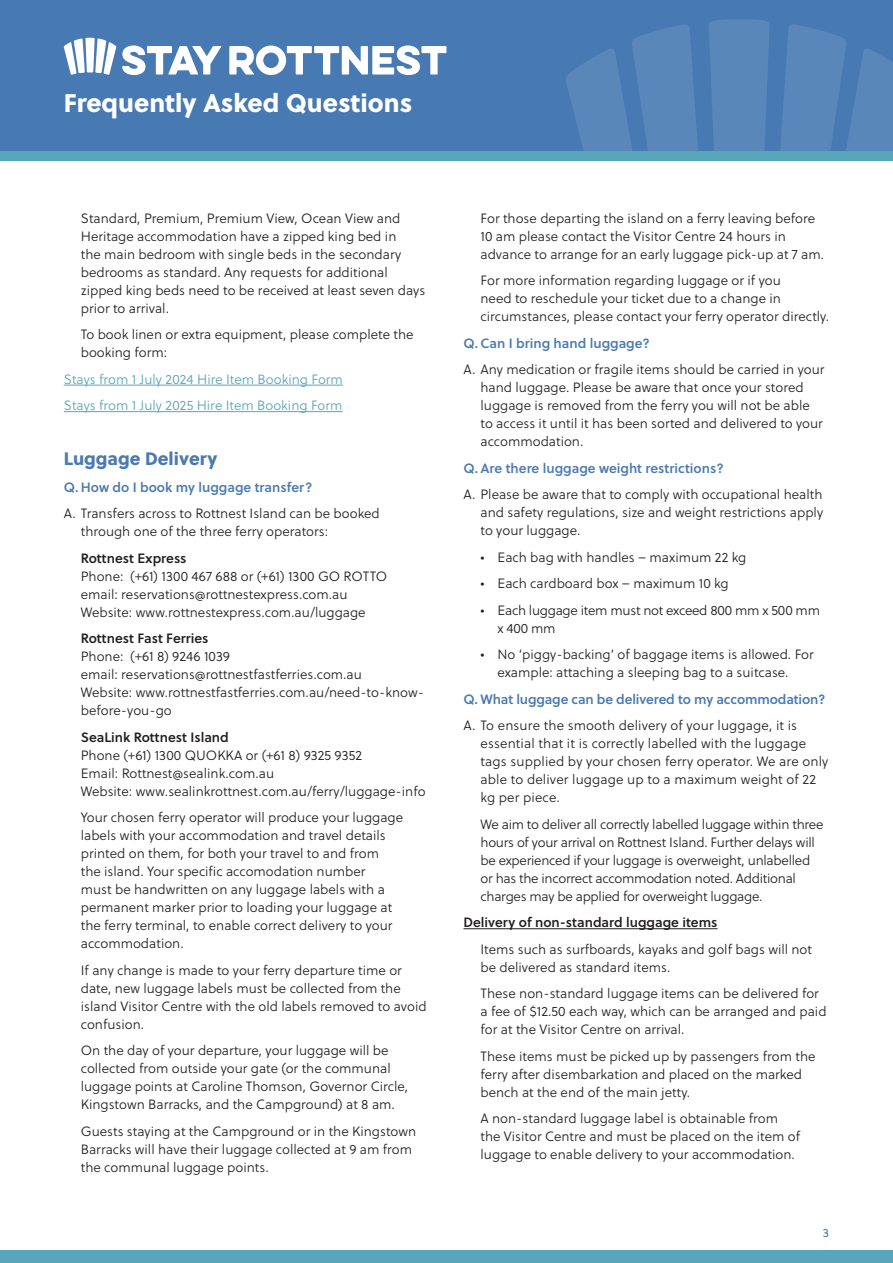
<style>
.page{position:relative;width:893px;height:1263px;background:#fff}
.page>*{position:absolute;margin:0;border:0;box-sizing:border-box;transform-origin:0 0}
.t1{font:25.5px "Soleil Xb";color:#fff}
.t2{font:18px "Soleil Xb";color:#4a7ab1}
.t3{font:13.5px/18px "Soleil Lt";color:#231f20}
.t4{font:13.5px/18px "Soleil Lt";letter-spacing:-.02em;color:#231f20}
.t5{font:13.5px "Soleil Sb";color:#4a7ab1}
.t6{font:13.5px "Soleil Sb";color:#231f20}
.t7{font:13.5px/26.5px "Soleil Lt";color:#57a6ba}
.t8{font:12px "Soleil";color:#477ab3}
</style>
<div class="page">
<div style="left:0;top:0;width:893px;height:151px;background:#477ab3"></div>
<svg style="left:566px;top:19px;width:327px;height:132px"></svg>
<div style="left:0;top:151px;width:893px;height:10px;background:#57a6ba"></div>
<svg style="left:122px;top:45px;width:99px;height:30px"></svg>
<svg style="left:229px;top:46px;width:217px;height:29px"></svg>
<svg style="left:64px;top:38px;width:52px;height:37px"></svg>
<div style="left:0;top:1250px;width:893px;height:13px;background:#57a6ba"></div>
<hr style="left:64px;top:385px;width:279px;height:1px;background:#57a6ba">
<hr style="left:64px;top:411px;width:279px;height:1px;background:#57a6ba">
<hr style="left:463px;top:928px;width:254px;height:1px;background:#231f20">
<h1 class="t1" style="left:64px;top:83px;width:350px">Frequently Asked Questions</h1>
<p class="t3" style="left:81px;top:209px;width:346px">Standard, Premium, Premium View, Ocean View and Heritage accommodation have a zipped king bed in<br>the main bedroom with single beds in the secondary bedrooms as standard. Any requests for additional zipped king beds need to be received at least seven days prior to arrival.</p>
<p class="t3" style="left:81px;top:325px;width:334px">To book linen or extra equipment, please complete the booking form:</p>
<p class="t7" style="left:64px;top:366px;width:281px">Stays from 1 July 2024 Hire Item Booking Form<br>Stays from 1 July 2025 Hire Item Booking Form</p>
<h2 class="t2" style="left:64px;top:444px;width:155px">Luggage Delivery</h2>
<p class="t5" style="left:64px;top:476px;width:250px">Q. How do I book my luggage transfer?</p>
<p class="t3" style="left:81px;top:504px;width:300px;text-indent:-17px">A. Transfers across to Rottnest Island can be booked through one of the three ferry operators:</p>
<p class="t6" style="left:81px;top:547px;width:107px">Rottnest Express</p>
<p class="t3" style="left:81px;top:567px;width:308px">Phone: (+61) 1300 467 688 or (+61) 1300 GO ROTTO email: reservations@rottnestexpress.com.au<br>Website: www.rottnestexpress.com.au/luggage</p>
<p class="t6" style="left:81px;top:628px;width:129px">Rottnest Fast Ferries</p>
<p class="t3" style="left:81px;top:647px;width:345px">Phone: (+61 8) 9246 1039<br>email: reservations@rottnestfastferries.com.au<br>Website: www.rottnestfastferries.com.au/need-to-know&shy;before-you-go</p>
<p class="t6" style="left:81px;top:726px;width:150px">SeaLink Rottnest Island</p>
<p class="t3" style="left:81px;top:746px;width:346px">Phone (+61) 1300 QUOKKA or (+61 8) 9325 9352<br>Email: Rottnest@sealink.com.au<br>Website: www.sealinkrottnest.com.au/ferry/luggage-info</p>
<p class="t3" style="left:81px;top:808px;width:324px">Your chosen ferry operator will produce your luggage labels with your accommodation and travel details printed on them, for both your travel to and from<br>the island. Your specific accomodation number<br>must be handwritten on any luggage labels with a permanent marker prior to loading your luggage at the ferry terminal, to enable correct delivery to your accommodation.</p>
<p class="t3" style="left:81px;top:961px;width:347px">If any change is made to your ferry departure time or date, new luggage labels must be collected from the island Visitor Centre with the old labels removed to avoid confusion.</p>
<p class="t3" style="left:81px;top:1041px;width:329px">On the day of your departure, your luggage will be collected from outside your gate (or the communal luggage points at Caroline Thomson, Governor Circle, Kingstown Barracks, and the Campground) at 8 am.</p>
<p class="t3" style="left:81px;top:1122px;width:337px">Guests staying at the Campground or in the Kingstown<br>Barracks will have their luggage collected at 9 am from the communal luggage points.</p>
<p class="t3" style="left:480px;top:209px;width:345px">For those departing the island on a ferry leaving before<br>10 am please contact the Visitor Centre 24 hours in advance to arrange for an early luggage pick-up at 7 am.</p>
<p class="t3" style="left:480px;top:271px;width:350px">For more information regarding luggage or if you<br>need to reschedule your ticket due to a change in circumstances, please contact your ferry operator directly.</p>
<p class="t5" style="left:463px;top:333px;width:188px">Q. Can I bring hand luggage?</p>
<p class="t3" style="left:480px;top:360px;width:346px;text-indent:-17px">A. Any medication or fragile items should be carried in your hand luggage. Please be aware that once your stored luggage is removed from the ferry you will not be able to access it until it has been sorted and delivered to your accommodation.</p>
<p class="t5" style="left:463px;top:458px;width:262px">Q. Are there luggage weight restrictions?</p>
<p class="t3" style="left:480px;top:485px;width:344px;text-align:justify;text-indent:-17px">A. Please be aware that to comply with occupational health and safety regulations, size and weight restrictions apply to your luggage.</p>
<p class="t3" style="left:480px;top:548px;width:267px">• Each bag with handles – maximum 22 kg</p>
<p class="t3" style="left:480px;top:574px;width:250px">• Each cardboard box – maximum 10 kg</p>
<p class="t4" style="left:497px;top:601px;width:324px;text-indent:-17px">• Each luggage item must not exceed 800 mm x 500 mm x 400 mm</p>
<p class="t3" style="left:497px;top:645px;width:318px;text-indent:-17px">• No ‘piggy-backing’ of baggage items is allowed. For example: attaching a sleeping bag to a suitcase.</p>
<p class="t5" style="left:463px;top:689px;width:364px">Q. What luggage can be delivered to my accommodation?</p>
<p class="t3" style="left:480px;top:716px;width:349px;text-indent:-17px">A. To ensure the smooth delivery of your luggage, it is essential that it is correctly labelled with the luggage tags supplied by your chosen ferry operator. We are only able to deliver luggage up to a maximum weight of 22 kg per piece.</p>
<p class="t4" style="left:480px;top:815px;width:344px">We aim to deliver all correctly labelled luggage within three hours of your arrival on Rottnest Island. Further delays will be experienced if your luggage is overweight, unlabelled or has the incorrect accommodation noted. Additional charges may be applied for overweight luggage.</p>
<p class="t6" style="left:463px;top:912px;width:256px">Delivery of non-standard luggage items</p>
<p class="t3" style="left:480px;top:940px;width:333px">Items such as surfboards, kayaks and golf bags will not be delivered as standard items.</p>
<p class="t3" style="left:480px;top:984px;width:348px">These non-standard luggage items can be delivered for a fee of $12.50 each way, which can be arranged and paid for at the Visitor Centre on arrival.</p>
<p class="t3" style="left:480px;top:1047px;width:337px">These items must be picked up by passengers from the ferry after disembarkation and placed on the marked bench at the end of the main jetty.</p>
<p class="t3" style="left:480px;top:1109px;width:321px">A non-standard luggage label is obtainable from the Visitor Centre and must be placed on the item of luggage to enable delivery to your accommodation.</p>
<p class="t8" style="left:823px;top:1224px;width:8px">3</p>
</div>
